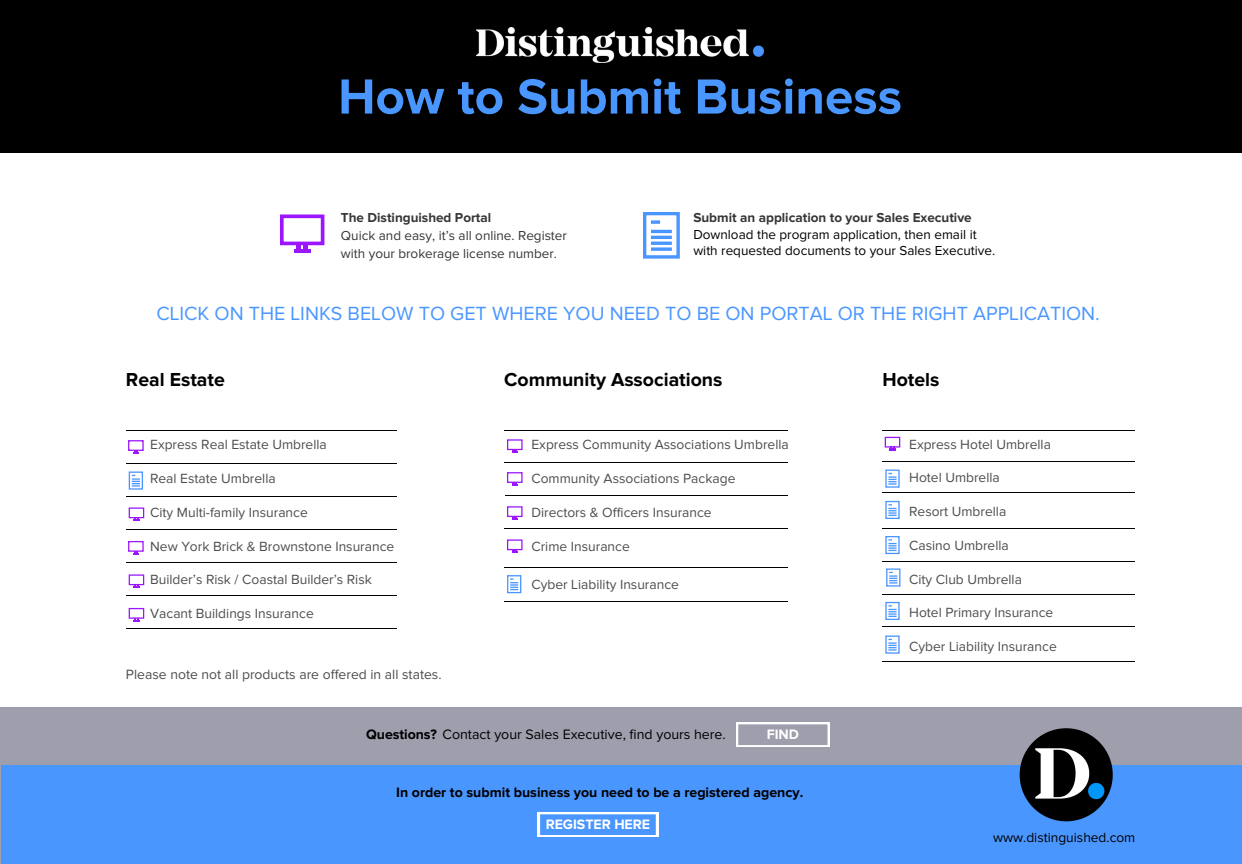
<style>
.page{position:relative;width:1242px;height:864px;background:#fff}
.page>*{position:absolute;margin:0;border:0;box-sizing:border-box;transform-origin:0 0}
.t1{font:700 51.15px "Proxima Nova";color:#4a96ff}
.t2{font:19.8px "Proxima Nova";color:#4a96ff}
.t3{font:700 19.5px "Proxima Nova";color:#000}
.t4{font:700 14.1px "Proxima Nova";color:#000}
.t5{font:14.1px "Proxima Nova";color:#000}
.t6{font:700 14.1px "Proxima Nova";letter-spacing:-.005em;color:#fff}
.t7{font:13.95px "Proxima Nova";color:#4d4d4d}
.t8{font:13.8px "Proxima Nova";color:#4d4d4d}
.t9{font:13.65px "Proxima Nova";color:#000}
.t10{font:13.5px/15.8px "Proxima Nova";color:#000}
.t11{font:13.5px/18px "Proxima Nova";color:#373535}
.t12{font:700 13.5px "Proxima Nova";color:#373535}
.s1{font-weight:700}
</style>
<div class="page">
<svg style="left:280px;top:214px;width:44px;height:36px"></svg>
<hr style="left:294px;top:249px;width:16px;height:4px;background:#9b15ff">
<svg style="left:643px;top:212px;width:37px;height:47px"></svg>
<div style="left:0;top:0;width:1242px;height:152px;background:#000"></div>
<hr style="left:126px;top:430px;width:271px;height:1px;background:#000">
<hr style="left:126px;top:463px;width:271px;height:1px;background:#000">
<hr style="left:127px;top:496px;width:270px;height:1px;background:#000">
<hr style="left:127px;top:529px;width:270px;height:1px;background:#000">
<hr style="left:126px;top:562px;width:271px;height:1px;background:#000">
<hr style="left:127px;top:628px;width:270px;height:1px;background:#000">
<hr style="left:127px;top:595px;width:270px;height:1px;background:#000">
<hr style="left:504px;top:430px;width:283px;height:1px;background:#000">
<hr style="left:504px;top:462px;width:283px;height:1px;background:#000">
<hr style="left:505px;top:495px;width:282px;height:1px;background:#000">
<hr style="left:504px;top:528px;width:283px;height:1px;background:#000">
<hr style="left:505px;top:567px;width:283px;height:1px;background:#000">
<hr style="left:883px;top:661px;width:252px;height:1px;background:#000">
<hr style="left:883px;top:430px;width:252px;height:1px;background:#000">
<hr style="left:883px;top:461px;width:252px;height:1px;background:#000">
<hr style="left:883px;top:492px;width:252px;height:1px;background:#000">
<hr style="left:883px;top:528px;width:252px;height:1px;background:#000">
<hr style="left:883px;top:561px;width:252px;height:1px;background:#000">
<hr style="left:883px;top:626px;width:252px;height:1px;background:#000">
<hr style="left:883px;top:594px;width:252px;height:1px;background:#000">
<svg style="left:886px;top:568px;width:14px;height:19px"></svg>
<svg style="left:885px;top:536px;width:15px;height:18px"></svg>
<svg style="left:885px;top:470px;width:15px;height:18px"></svg>
<svg style="left:885px;top:501px;width:15px;height:18px"></svg>
<svg style="left:885px;top:636px;width:15px;height:18px"></svg>
<svg style="left:885px;top:602px;width:15px;height:18px"></svg>
<svg style="left:129px;top:471px;width:14px;height:19px"></svg>
<svg style="left:128px;top:440px;width:16px;height:14px"></svg>
<svg style="left:129px;top:507px;width:15px;height:14px"></svg>
<svg style="left:128px;top:541px;width:16px;height:13px"></svg>
<svg style="left:129px;top:574px;width:15px;height:14px"></svg>
<svg style="left:129px;top:608px;width:15px;height:13px"></svg>
<svg style="left:507px;top:439px;width:16px;height:14px"></svg>
<svg style="left:507px;top:472px;width:16px;height:14px"></svg>
<svg style="left:507px;top:506px;width:16px;height:14px"></svg>
<svg style="left:507px;top:539px;width:16px;height:14px"></svg>
<svg style="left:885px;top:437px;width:15px;height:13px"></svg>
<div style="left:0;top:707px;width:1242px;height:157px;background:#9e9ead"></div>
<div style="left:1px;top:765px;width:1241px;height:99px;background:#4a96ff"></div>
<svg style="left:736px;top:722px;width:93px;height:25px"></svg>
<svg style="left:538px;top:812px;width:120px;height:25px"></svg>
<hr style="left:504px;top:601px;width:283px;height:1px;background:#000">
<svg style="left:507px;top:575px;width:14px;height:18px"></svg>
<img style="left:477px;top:27px;width:287px;height:35px">
<img style="left:1019px;top:728px;width:94px;height:94px">
<h3 class="t1" style="left:338px;top:73px;width:565px">How to Submit Business</h3>
<h4 class="t12" style="left:341px;top:211px;width:152px">The Distinguished Portal</h4>
<p class="t11" style="left:341px;top:227px;width:228px">Quick and easy, it’s all online. Register with your brokerage license number.</p>
<h5 class="t12" style="left:693px;top:211px;width:280px">Submit an application to your Sales Executive</h5>
<p class="t10" style="left:693px;top:227px;width:303px">Download the program application, then email it with requested documents to your Sales Executive.</p>
<h3 class="t2" style="left:156px;top:305px;width:945px">CLICK ON THE LINKS BELOW TO GET WHERE YOU NEED TO BE ON PORTAL OR THE RIGHT APPLICATION.</h3>
<h3 class="t3" style="left:126px;top:371px;width:100px">Real Estate</h3>
<p class="t3" style="left:504px;top:370px;width:220px">Community Associations</p>
<p class="t3" style="left:883px;top:371px;width:58px">Hotels</p>
<p class="t8" style="left:150px;top:438px;width:178px">Express Real Estate Umbrella</p>
<p class="t8" style="left:150px;top:472px;width:127px">Real Estate Umbrella</p>
<p class="t8" style="left:150px;top:506px;width:159px">City Multi-family Insurance</p>
<p class="t8" style="left:150px;top:540px;width:246px">New York Brick &amp; Brownstone Insurance</p>
<p class="t8" style="left:150px;top:573px;width:223px">Builder’s Risk / Coastal Builder’s Risk</p>
<p class="t8" style="left:150px;top:607px;width:165px">Vacant Buildings Insurance</p>
<p class="t7" style="left:126px;top:668px;width:317px">Please note not all products are offered in all states.</p>
<p class="t8" style="left:531px;top:438px;width:259px">Express Community Associations Umbrella</p>
<h1 class="t8" style="left:531px;top:472px;width:206px">Community Associations Package</h1>
<p class="t8" style="left:531px;top:506px;width:182px">Directors &amp; Officers Insurance</p>
<p class="t8" style="left:531px;top:540px;width:100px">Crime Insurance</p>
<p class="t8" style="left:531px;top:579px;width:149px">Cyber Liability Insurance</p>
<p class="t5" style="left:366px;top:728px;width:361px"><span class="s1">Questions?</span> Contact your Sales Executive, find yours here.</p>
<p class="t6" style="left:767px;top:728px;width:34px">FIND</p>
<h4 class="t4" style="left:396px;top:785px;width:409px">In order to submit business you need to be a registered agency.</h4>
<h5 class="t6" style="left:546px;top:817px;width:106px">REGISTER HERE</h5>
<p class="t8" style="left:909px;top:438px;width:143px">Express Hotel Umbrella</p>
<p class="t8" style="left:909px;top:471px;width:92px">Hotel Umbrella</p>
<p class="t8" style="left:909px;top:505px;width:99px">Resort Umbrella</p>
<p class="t8" style="left:909px;top:539px;width:101px">Casino Umbrella</p>
<p class="t8" style="left:909px;top:573px;width:114px">City Club Umbrella</p>
<p class="t8" style="left:909px;top:606px;width:146px">Hotel Primary Insurance</p>
<p class="t8" style="left:909px;top:640px;width:149px">Cyber Liability Insurance</p>
<h5 class="t9" style="left:993px;top:831px;width:144px">www.distinguished.com</h5>
</div>
